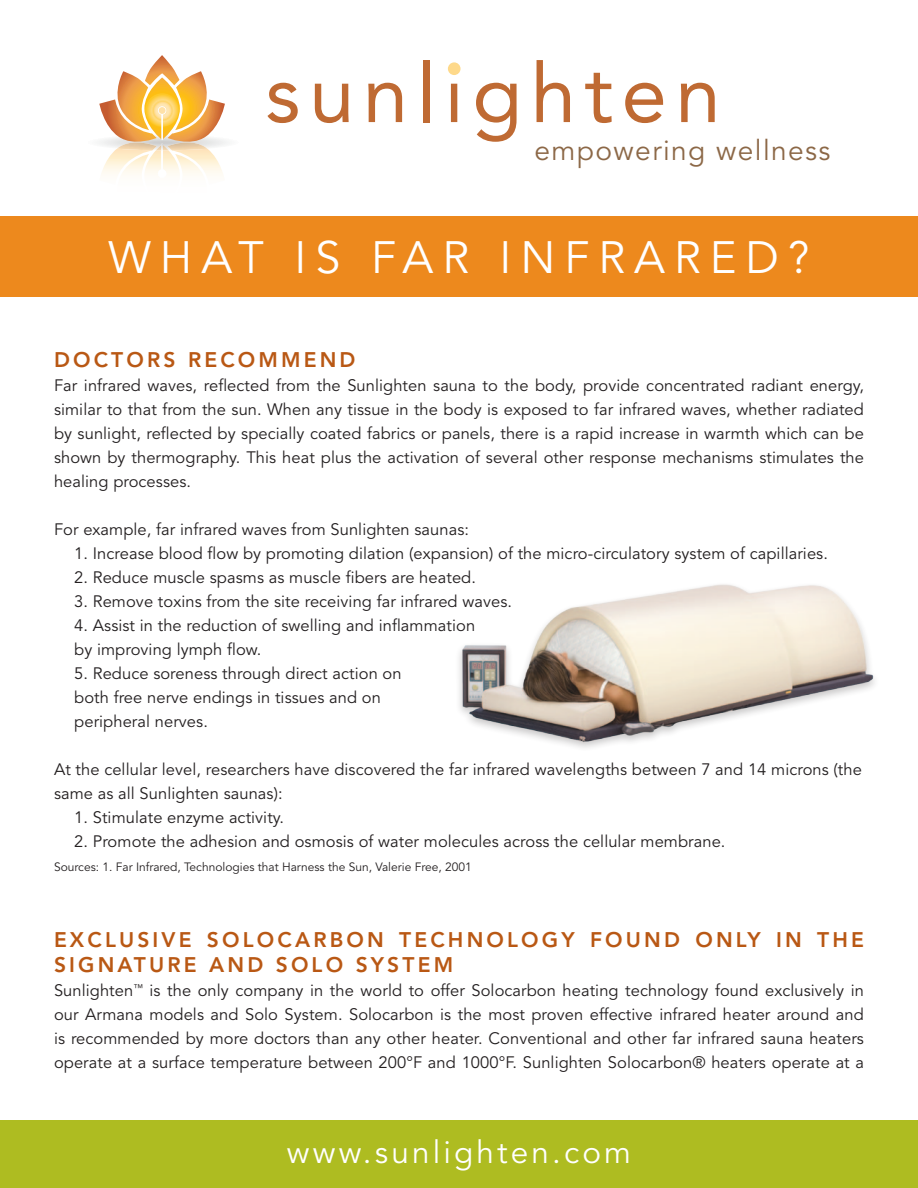
<style>
.page{position:relative;width:918px;height:1188px;background:#fff}
.page>*{position:absolute;margin:0;border:0;box-sizing:border-box;transform-origin:0 0}
.t1{font:82.05px "Avenir LT Std";letter-spacing:.1em;color:#bf6a33}
.t2{font:45px "Avenir";letter-spacing:.2em;color:#fff}
.t3{font:31.5px "Avenir";letter-spacing:.1em;color:#fff}
.t4{font:28.2px "Avenir LT Std";letter-spacing:.05em;color:#8c6847}
.t5{font:800 21px/25.2px "Avenir";letter-spacing:.15em;color:#b95814}
.t6{font:16.5px/24px "Avenir";letter-spacing:.005em;color:#231f20;text-align:justify}
.t7{font:12px "Avenir";color:#231f20}
</style>
<div class="page">
<div style="left:0;top:216px;width:918px;height:81px;background:#ed891d"></div>
<div style="left:0;top:1120px;width:918px;height:68px;background:#aebc21"></div>
<div style="left:448px;top:62px;width:13px;height:13px;background:#fed98a;border-radius:50%"></div>
<svg style="left:99px;top:55px;width:129px;height:120px"></svg>
<svg style="left:145px;top:93px;width:34px;height:34px"></svg>
<svg style="left:158px;top:106px;width:8px;height:9px"></svg>
<hr style="left:161px;top:111px;width:2px;height:29px;background:#fff">
<div style="left:159px;top:107px;width:7px;height:7px;background:#ffe1a7;border-radius:50%"></div>
<img style="left:459px;top:584px;width:416px;height:164px">
<p class="t1" style="left:266px;top:46px;width:457px">sunlighten</p>
<p class="t4" style="left:535px;top:135px;width:298px">empowering wellness</p>
<p class="t2" style="left:108px;top:232px;width:703px">WHAT IS FAR INFRARED?</p>
<p class="t5" style="left:54px;top:347px;width:303px">DOCTORS RECOMMEND</p>
<p class="t6" style="left:54px;top:374px;width:812px">Far infrared waves, reflected from the Sunlighten sauna to the body, provide concentrated radiant energy, similar to that from the sun. When any tissue in the body is exposed to far infrared waves, whether radiated by sunlight, reflected by specially coated fabrics or panels, there is a rapid increase in warmth which can be shown by thermography. This heat plus the activation of several other response mechanisms stimulates the healing processes.</p>
<p class="t6" style="left:54px;top:518px;width:417px">For example, far infrared waves from Sunlighten saunas:</p>
<p class="t6" style="left:74px;top:542px;width:755px">1. Increase blood flow by promoting dilation (expansion) of the micro-circulatory system of capillaries.</p>
<p class="t6" style="left:74px;top:566px;width:403px">2. Reduce muscle spasms as muscle fibers are heated.</p>
<p class="t6" style="left:74px;top:590px;width:439px">3. Remove toxins from the site receiving far infrared waves.</p>
<p class="t6" style="left:74px;top:614px;width:402px">4. Assist in the reduction of swelling and inflammation</p>
<p class="t6" style="left:74px;top:638px;width:189px">by improving lymph flow.</p>
<p class="t6" style="left:74px;top:662px;width:329px">5. Reduce soreness through direct action on</p>
<p class="t6" style="left:74px;top:686px;width:308px">both free nerve endings in tissues and on</p>
<p class="t6" style="left:74px;top:710px;width:135px">peripheral nerves.</p>
<p class="t6" style="left:54px;top:758px;width:809px">At the cellular level, researchers have discovered the far infrared wavelengths between 7 and 14 microns (the</p>
<p class="t6" style="left:54px;top:782px;width:230px">same as all Sunlighten saunas):</p>
<p class="t6" style="left:74px;top:806px;width:211px">1. Stimulate enzyme activity.</p>
<p class="t6" style="left:74px;top:830px;width:653px">2. Promote the adhesion and osmosis of water molecules across the cellular membrane.</p>
<p class="t7" style="left:54px;top:860px;width:419px">Sources: 1. Far Infrared, Technologies that Harness the Sun, Valerie Free, 2001</p>
<p class="t5" style="left:54px;top:927px;width:812px">EXCLUSIVE SOLOCARBON TECHNOLOGY FOUND ONLY IN THE<br>SIGNATURE AND SOLO SYSTEM</p>
<p class="t6" style="left:54px;top:979px;width:812px">Sunlighten<sup>™</sup> is the only company in the world to offer Solocarbon heating technology found exclusively in our Armana models and Solo System. Solocarbon is the most proven effective infrared heater around and is recommended by more doctors than any other heater. Conventional and other far infrared sauna heaters operate at a surface temperature between 200°F and 1000°F. Sunlighten Solocarbon® heaters operate at a</p>
<p class="t3" style="left:287px;top:1134px;width:346px">www.sunlighten.com</p>
</div>
